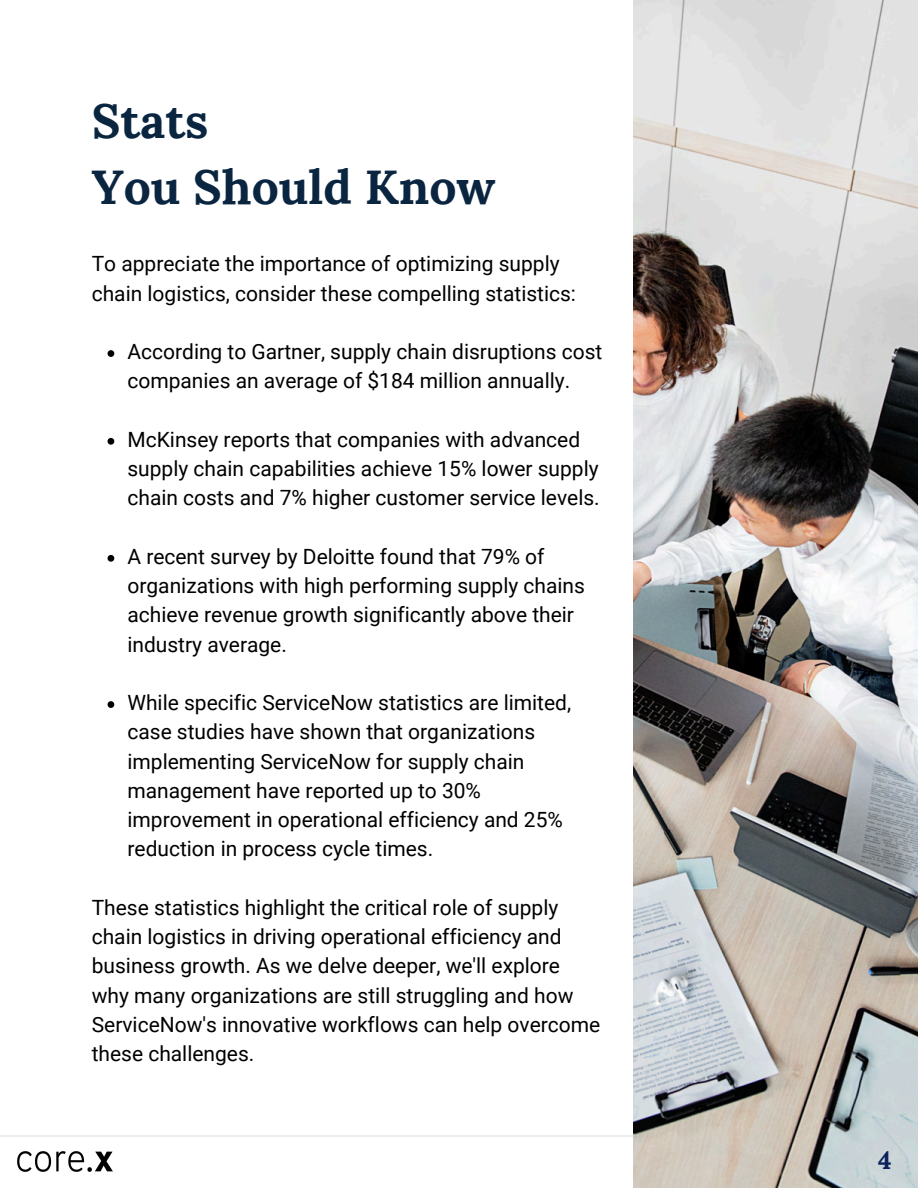
<style>
.page{position:relative;width:918px;height:1188px;background:#fff}
.page>*{position:absolute;margin:0;border:0;box-sizing:border-box;transform-origin:0 0}
.t1{font:700 48px/66.3px "Lora";color:#0a2540}
.t2{font:700 24.75px "Lora";color:#0b225b}
.t3{font:21px/29.2px "Roboto";color:#000}
</style>
<div class="page">
<hr style="left:0;top:1135px;width:918px;height:2px;background:#032c48">
<img style="left:17px;top:1151px;width:96px;height:20px">
<img style="left:633px;top:0;width:285px;height:1188px">
<svg style="left:108px;top:350px;width:6px;height:7px"></svg>
<svg style="left:108px;top:438px;width:6px;height:7px"></svg>
<svg style="left:108px;top:555px;width:6px;height:7px"></svg>
<svg style="left:108px;top:701px;width:6px;height:7px"></svg>
<h1 class="t1" style="left:92px;top:87px;width:405px">Stats<br>You Should Know</h1>
<p class="t3" style="left:92px;top:250px;width:486px">To appreciate the importance of optimizing supply chain logistics, consider these compelling statistics:</p>
<p class="t3" style="left:127px;top:337px;width:476px">According to Gartner, supply chain disruptions cost companies an average of $184 million annually.</p>
<p class="t3" style="left:127px;top:425px;width:474px">McKinsey reports that companies with advanced supply chain capabilities achieve 15% lower supply chain costs and 7% higher customer service levels.</p>
<p class="t3" style="left:127px;top:542px;width:459px">A recent survey by Deloitte found that 79% of organizations with high performing supply chains achieve revenue growth significantly above their industry average.</p>
<p class="t3" style="left:127px;top:688px;width:445px">While specific ServiceNow statistics are limited, case studies have shown that organizations implementing ServiceNow for supply chain management have reported up to 30% improvement in operational efficiency and 25% reduction in process cycle times.</p>
<p class="t3" style="left:92px;top:893px;width:510px">These statistics highlight the critical role of supply chain logistics in driving operational efficiency and business growth. As we delve deeper, we'll explore why many organizations are still struggling and how ServiceNow's innovative workflows can help overcome these challenges.</p>
<p class="t2" style="left:878px;top:1144px;width:15px">4</p>
</div>
